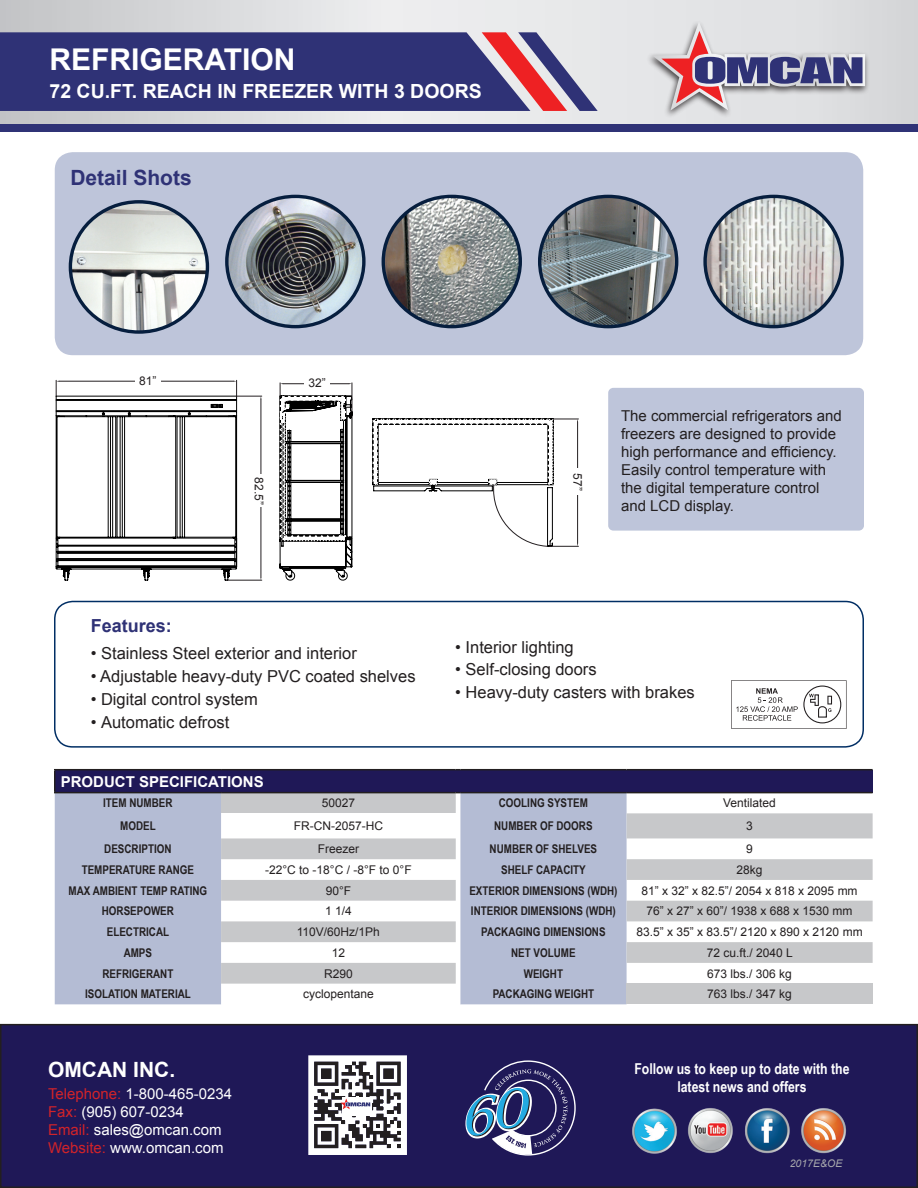
<style>
.page{position:relative;width:918px;height:1188px;background:#fff}
.page>*{position:absolute;margin:0;border:0;box-sizing:border-box;transform-origin:0 0}
.t1{font:700 30px "Arial";color:#fff}
.t2{font:700 21px "Arial";color:#fff}
.t3{font:700 21px "Arial";color:#2f3276}
.t4{font:700 19.5px "Arial";color:#fff}
.t5{font:700 18px "Arial";color:#2f3276}
.t6{font:16.5px "Arial";color:#231f20}
.t7{font:15px/18px "Arial";color:#231f20}
.t8{font:15px "Arial";color:#fff}
.t9{font:700 15px/18px "Arial Narrow";color:#fff;text-align:center}
.t10{font:700 15px "Arial";color:#fff}
.t11{font:700 12px "Arial Narrow";color:#231f20}
.t12{font:12px "Arial";color:#231f20}
.t13{font:italic 10.5px "Arial";color:#a8a9ad}
.t14{font:5.1px "Sim Sun";color:#000}
.s1{color:#d1232a}
</style>
<div class="page">
<div style="left:55px;top:152px;width:808px;height:203px;background:#bec5da;border-radius:18px"></div>
<div style="left:608px;top:388px;width:256px;height:143px;background:#bec5da;border-radius:5px"></div>
<img style="left:70px;top:204px;width:137px;height:128px">
<div style="left:69px;top:200px;width:140px;height:134px;border:3px solid #061e3e;border-radius:50%"></div>
<img style="left:227px;top:196px;width:135px;height:131px">
<div style="left:225px;top:195px;width:141px;height:133px;border:3px solid #061e3e;border-radius:50%"></div>
<img style="left:540px;top:196px;width:137px;height:131px">
<div style="left:538px;top:195px;width:140px;height:133px;border:3px solid #061e3e;border-radius:50%"></div>
<img style="left:707px;top:196px;width:135px;height:131px">
<div style="left:703px;top:195px;width:141px;height:133px;border:3px solid #061e3e;border-radius:50%"></div>
<img style="left:383px;top:196px;width:137px;height:131px">
<div style="left:382px;top:195px;width:140px;height:133px;border:3px solid #061e3e;border-radius:50%"></div>
<div style="left:55px;top:770px;width:818px;height:23px;background:#1f1857"></div>
<div style="left:55px;top:793px;width:572px;height:211px;background:#b4bcd4"></div>
<svg style="left:627px;top:813px;width:246px;height:150px"></svg>
<div style="left:627px;top:984px;width:246px;height:20px;background:#c7c8ca"></div>
<hr style="left:54px;top:770px;width:2px;height:22px;background:#231f20">
<hr style="left:54px;top:769px;width:167px;height:1px;background:#231f20">
<hr style="left:221px;top:769px;width:235px;height:1px;background:#231f20">
<hr style="left:460px;top:769px;width:167px;height:1px;background:#231f20">
<hr style="left:627px;top:769px;width:246px;height:1px;background:#231f20">
<hr style="left:54px;top:792px;width:167px;height:1px;background:#231f20">
<svg style="left:221px;top:792px;width:239px;height:212px"></svg>
<hr style="left:460px;top:792px;width:167px;height:1px;background:#231f20">
<hr style="left:627px;top:792px;width:246px;height:1px;background:#231f20">
<svg style="left:279px;top:383px;width:74px;height:198px"></svg>
<svg style="left:372px;top:418px;width:207px;height:129px"></svg>
<svg style="left:55px;top:380px;width:207px;height:201px"></svg>
<div style="left:135px;top:377px;width:26px;height:10px;background:#fff"></div>
<div style="left:304px;top:378px;width:26px;height:11px;background:#fff"></div>
<div style="left:253px;top:475px;width:11px;height:32px;background:#fff"></div>
<div style="left:571px;top:469px;width:11px;height:26px;background:#fff"></div>
<svg style="left:731px;top:680px;width:116px;height:49px"></svg>
<div style="left:54px;top:601px;width:810px;height:147px;border:2px solid #002e64;border-radius:18px"></div>
<div style="left:1px;top:1025px;width:916px;height:162px;background:#1f1857"></div>
<div style="left:0;top:1024px;width:918px;height:164px;border:2px solid #231f20"></div>
<img style="left:632px;top:1108px;width:214px;height:46px">
<svg style="left:465px;top:1060px;width:111px;height:96px"></svg>
<svg style="left:308px;top:1055px;width:98px;height:100px;background:#a9a7aa"></svg>
<svg style="left:0;top:0;width:918px;height:124px;background:#dedfe1"></svg>
<svg style="left:0;top:32px;width:598px;height:79px;background:#49437e"></svg>
<div style="left:0;top:124px;width:918px;height:7px;background:#2f3276"></div>
<div style="left:646px;top:20px;width:224px;height:99px;background:#231f20;opacity:.8"></div>
<svg style="left:652px;top:22px;width:213px;height:88px;background:#b9afbd"></svg>
<p class="t1" style="left:50px;top:39px;width:248px">REFRIGERATION</p>
<p class="t4" style="left:50px;top:78px;width:434px">72 CU.FT. REACH IN FREEZER WITH 3 DOORS</p>
<p class="t3" style="left:70px;top:164px;width:123px">Detail Shots</p>
<p class="t12" style="left:139px;top:373px;width:19px">81”</p>
<p class="t12" style="left:309px;top:375px;width:19px">32”</p>
<p class="t14" style="left:141px;top:376px;width:12px">2054</p>
<p class="t14" style="left:312px;top:379px;width:9px">818</p>
<p class="t12" style="left:267px;top:477px;width:29px;rotate:90deg">82.5”</p>
<p class="t12" style="left:586px;top:473px;width:19px;rotate:90deg">57”</p>
<p class="t14" style="left:573px;top:490px;width:17px;rotate:-90deg">1449.5</p>
<p class="t14" style="left:256px;top:493px;width:12px;rotate:-90deg">2095</p>
<p class="t7" style="left:621px;top:407px;width:222px">The commercial refrigerators and freezers are designed to provide high performance and efficiency.<br>Easily control temperature with the digital temperature control and LCD display.</p>
<p class="t5" style="left:91px;top:614px;width:83px">Features:</p>
<p class="t6" style="left:91px;top:643px;width:268px">• Stainless Steel exterior and interior</p>
<p class="t6" style="left:91px;top:665px;width:326px">• Adjustable heavy-duty PVC coated shelves</p>
<p class="t6" style="left:91px;top:688px;width:169px">• Digital control system</p>
<p class="t6" style="left:91px;top:711px;width:140px">• Automatic defrost</p>
<p class="t6" style="left:455px;top:636px;width:120px">• Interior lighting</p>
<p class="t6" style="left:455px;top:659px;width:143px">• Self-closing doors</p>
<p class="t6" style="left:455px;top:682px;width:241px">• Heavy-duty casters with brakes</p>
<p class="t10" style="left:61px;top:771px;width:205px">PRODUCT SPECIFICATIONS</p>
<p class="t11" style="left:103px;top:794px;width:71px">ITEM NUMBER</p>
<p class="t12" style="left:322px;top:795px;width:35px">50027</p>
<p class="t11" style="left:499px;top:794px;width:91px">COOLING SYSTEM</p>
<p class="t12" style="left:723px;top:795px;width:54px">Ventilated</p>
<p class="t11" style="left:120px;top:817px;width:37px">MODEL</p>
<p class="t12" style="left:294px;top:818px;width:91px">FR-CN-2057-HC</p>
<p class="t11" style="left:494px;top:817px;width:100px">NUMBER OF DOORS</p>
<p class="t12" style="left:746px;top:818px;width:8px">3</p>
<p class="t11" style="left:104px;top:840px;width:69px">DESCRIPTION</p>
<p class="t12" style="left:318px;top:841px;width:43px">Freezer</p>
<p class="t11" style="left:490px;top:840px;width:109px">NUMBER OF SHELVES</p>
<p class="t12" style="left:746px;top:841px;width:8px">9</p>
<p class="t11" style="left:82px;top:861px;width:114px">TEMPERATURE RANGE</p>
<p class="t12" style="left:265px;top:862px;width:148px">-22°C to -18°C / -8°F to 0°F</p>
<p class="t11" style="left:501px;top:861px;width:86px">SHELF CAPACITY</p>
<p class="t12" style="left:737px;top:862px;width:28px">28kg</p>
<p class="t11" style="left:69px;top:881px;width:140px">MAX AMBIENT TEMP RATING</p>
<p class="t12" style="left:326px;top:883px;width:27px">90°F</p>
<p class="t11" style="left:469px;top:881px;width:150px">EXTERIOR DIMENSIONS (WDH)</p>
<p class="t12" style="left:642px;top:883px;width:218px">81” x 32” x 82.5”/ 2054 x 818 x 2095 mm</p>
<p class="t11" style="left:102px;top:902px;width:74px">HORSEPOWER</p>
<p class="t12" style="left:325px;top:903px;width:28px">1 1/4</p>
<p class="t11" style="left:471px;top:902px;width:146px">INTERIOR DIMENSIONS (WDH)</p>
<p class="t12" style="left:647px;top:903px;width:208px">76” x 27” x 60”/ 1938 x 688 x 1530 mm</p>
<p class="t11" style="left:107px;top:923px;width:64px">ELECTRICAL</p>
<p class="t12" style="left:297px;top:924px;width:85px">110V/60Hz/1Ph</p>
<p class="t11" style="left:481px;top:923px;width:126px">PACKAGING DIMENSIONS</p>
<p class="t12" style="left:637px;top:924px;width:228px">83.5” x 35” x 83.5”/ 2120 x 890 x 2120 mm</p>
<p class="t11" style="left:124px;top:944px;width:30px">AMPS</p>
<p class="t12" style="left:332px;top:945px;width:15px">12</p>
<p class="t11" style="left:511px;top:944px;width:66px">NET VOLUME</p>
<p class="t12" style="left:707px;top:945px;width:88px">72 cu.ft./ 2040 L</p>
<p class="t11" style="left:102px;top:964px;width:73px">REFRIGERANT</p>
<p class="t12" style="left:324px;top:966px;width:30px">R290</p>
<p class="t11" style="left:524px;top:964px;width:41px">WEIGHT</p>
<p class="t12" style="left:707px;top:966px;width:86px">673 lbs./ 306 kg</p>
<p class="t11" style="left:85px;top:985px;width:107px">ISOLATION MATERIAL</p>
<p class="t12" style="left:303px;top:986px;width:72px">cyclopentane</p>
<p class="t11" style="left:493px;top:985px;width:103px">PACKAGING WEIGHT</p>
<p class="t12" style="left:707px;top:986px;width:86px">763 lbs./ 347 kg</p>
<p class="t2" style="left:48px;top:1042px;width:129px">OMCAN INC.</p>
<p class="t8" style="left:48px;top:1084px;width:186px"><span class="s1">Telephone:</span> 1-800-465-0234</p>
<p class="t8" style="left:48px;top:1102px;width:137px"><span class="s1">Fax:</span> (905) 607-0234</p>
<p class="t8" style="left:48px;top:1120px;width:175px"><span class="s1">Email:</span> sales@omcan.com</p>
<p class="t8" style="left:48px;top:1138px;width:177px"><span class="s1">Website:</span> www.omcan.com</p>
<p class="t2" style="left:48px;top:1056px;width:129px">OMCAN INC.</p>
<p class="t9" style="left:634px;top:1059px;width:217px">Follow us to keep up to date with the latest news and offers</p>
<p class="t13" style="left:790px;top:1157px;width:54px">2017E&amp;OE</p>
</div>
